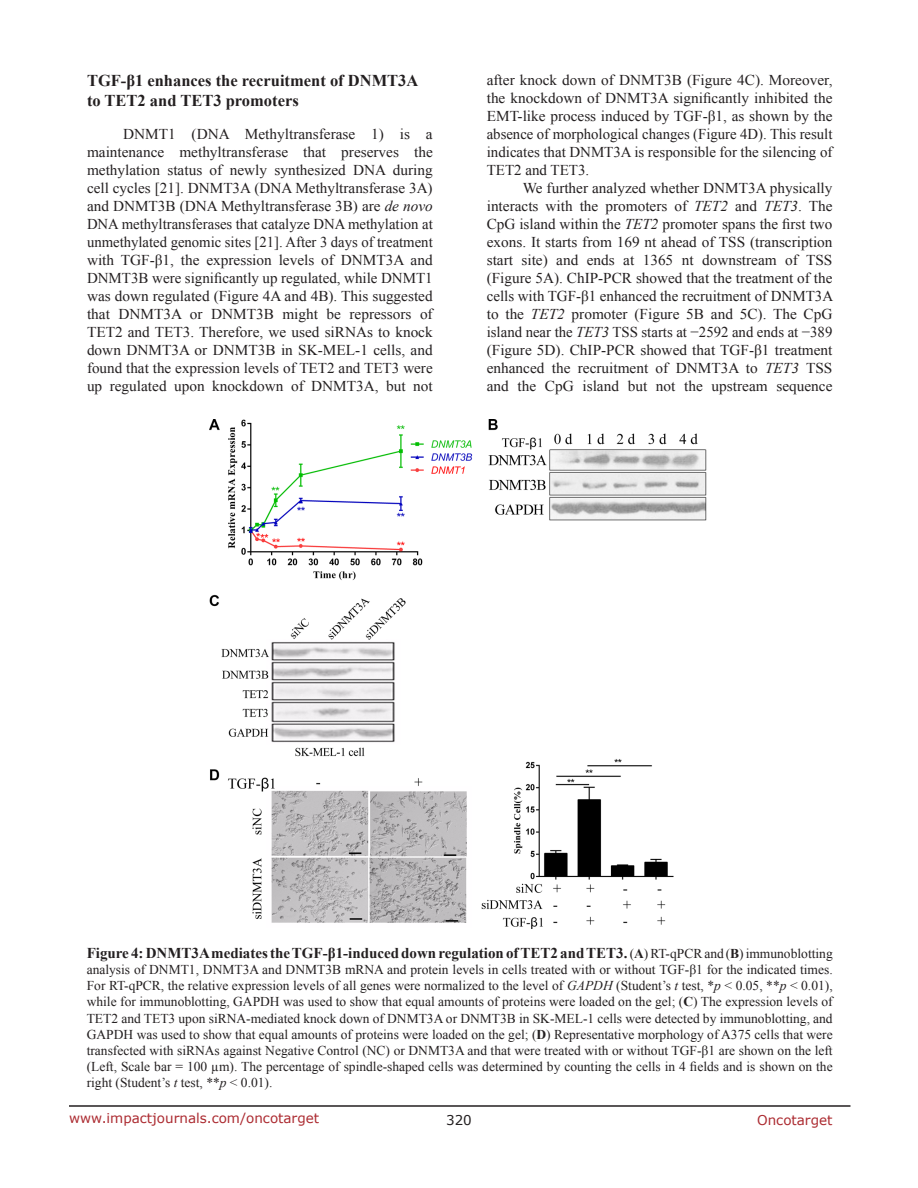
<style>
.page{position:relative;width:918px;height:1188px;background:#fff}
.page>*{position:absolute;margin:0;border:0;box-sizing:border-box;transform-origin:0 0}
.SubHeading_middle{font:700 16.5px/19.8px "Times New Roman";color:#231f20}
.BodyText{font:15px/18px "Times New Roman";color:#231f20;text-align:justify}
.FigureText{font:700 15px "Times New Roman";color:#231f20}
.FigureText-2{font:13.5px/16.2px "Times New Roman";color:#231f20;text-align:justify}
.t1{font:13.5px "Verdana";color:#ac2b31}
.t2{font:13.5px "Verdana";color:#231f20}
.s1{font-style:italic}
.s2{font-weight:400;font-size:13.5px}
.s3{font-size:13.5px}
.s4{font-weight:700}
</style>
<div class="page">
<hr style="left:69px;top:1105px;width:781px;height:2px;background:#231f20">
<img style="left:209px;top:420px;width:498px;height:508px">
<p class="SubHeading_middle" style="left:87px;top:70px;width:333px">TGF-β1 enhances the recruitment of DNMT3A to TET2 and TET3 promoters</p>
<p class="BodyText" style="left:87px;top:125px;width:347px;text-indent:36px">DNMT1 (DNA Methyltransferase 1) is a maintenance methyltransferase that preserves the methylation status of newly synthesized DNA during cell cycles [21]. DNMT3A (DNA Methyltransferase 3A) and DNMT3B (DNA Methyltransferase 3B) are <span class="s1">de novo </span>DNA methyltransferases that catalyze DNA methylation at unmethylated genomic sites [21]. After 3 days of treatment with TGF-β1, the expression levels of DNMT3A and DNMT3B were significantly up regulated, while DNMT1 was down regulated (Figure 4A and 4B). This suggested that DNMT3A or DNMT3B might be repressors of TET2 and TET3. Therefore, we used siRNAs to knock down DNMT3A or DNMT3B in SK-MEL-1 cells, and found that the expression levels of TET2 and TET3 were up regulated upon knockdown of DNMT3A, but not</p>
<p class="BodyText" style="left:487px;top:71px;width:347px">after knock down of DNMT3B (Figure 4C). Moreover, the knockdown of DNMT3A significantly inhibited the EMT-like process induced by TGF-β1, as shown by the absence of morphological changes (Figure 4D). This result indicates that DNMT3A is responsible for the silencing of TET2 and TET3.</p>
<p class="BodyText" style="left:487px;top:179px;width:348px;text-indent:36px">We further analyzed whether DNMT3A physically interacts with the promoters of <span class="s1">TET2</span> and <span class="s1">TET3</span>. The CpG island within the <span class="s1">TET2</span> promoter spans the first two exons. It starts from 169 nt ahead of TSS (transcription start site) and ends at 1365 nt downstream of TSS (Figure 5A). ChIP-PCR showed that the treatment of the cells with TGF-β1 enhanced the recruitment of DNMT3A to the <span class="s1">TET2</span> promoter (Figure 5B and 5C). The CpG island near the <span class="s1">TET3</span> TSS starts at −2592 and ends at −389 (Figure 5D). ChIP-PCR showed that TGF-β1 treatment enhanced the recruitment of DNMT3A to <span class="s1">TET3</span> TSS and the CpG island but not the upstream sequence</p>
<p class="FigureText" style="left:87px;top:942px;width:748px">Figure 4: DNMT3A mediates the TGF-β1-induced down regulation of TET2 and TET3. <span class="s2">(</span><span class="s3">A</span><span class="s2">) RT-qPCR and (</span><span class="s3">B</span><span class="s2">) immunoblotting</span></p>
<p class="FigureText-2" style="left:87px;top:961px;width:748px">analysis of DNMT1, DNMT3A and DNMT3B mRNA and protein levels in cells treated with or without TGF-β1 for the indicated times.<br>For RT-qPCR, the relative expression levels of all genes were normalized to the level of <span class="s1">GAPDH</span> (Student’s <span class="s1">t</span> test, *<span class="s1">p</span> &lt; 0.05, **<span class="s1">p</span> &lt; 0.01), while for immunoblotting, GAPDH was used to show that equal amounts of proteins were loaded on the gel; (<span class="s4">C</span>) The expression levels of TET2 and TET3 upon siRNA-mediated knock down of DNMT3A or DNMT3B in SK-MEL-1 cells were detected by immunoblotting, and GAPDH was used to show that equal amounts of proteins were loaded on the gel; (<span class="s4">D</span>) Representative morphology of A375 cells that were transfected with siRNAs against Negative Control (NC) or DNMT3A and that were treated with or without TGF-β1 are shown on the left (Left, Scale bar = 100 µm). The percentage of spindle-shaped cells was determined by counting the cells in 4 fields and is shown on the right (Student’s <span class="s1">t</span> test, **<span class="s1">p</span> &lt; 0.01).</p>
<p class="t1" style="left:69px;top:1109px;width:252px">www.impactjournals.com/oncotarget</p>
<p class="t2" style="left:446px;top:1111px;width:27px">320</p>
<p class="t1" style="left:757px;top:1111px;width:77px">Oncotarget</p>
</div>
